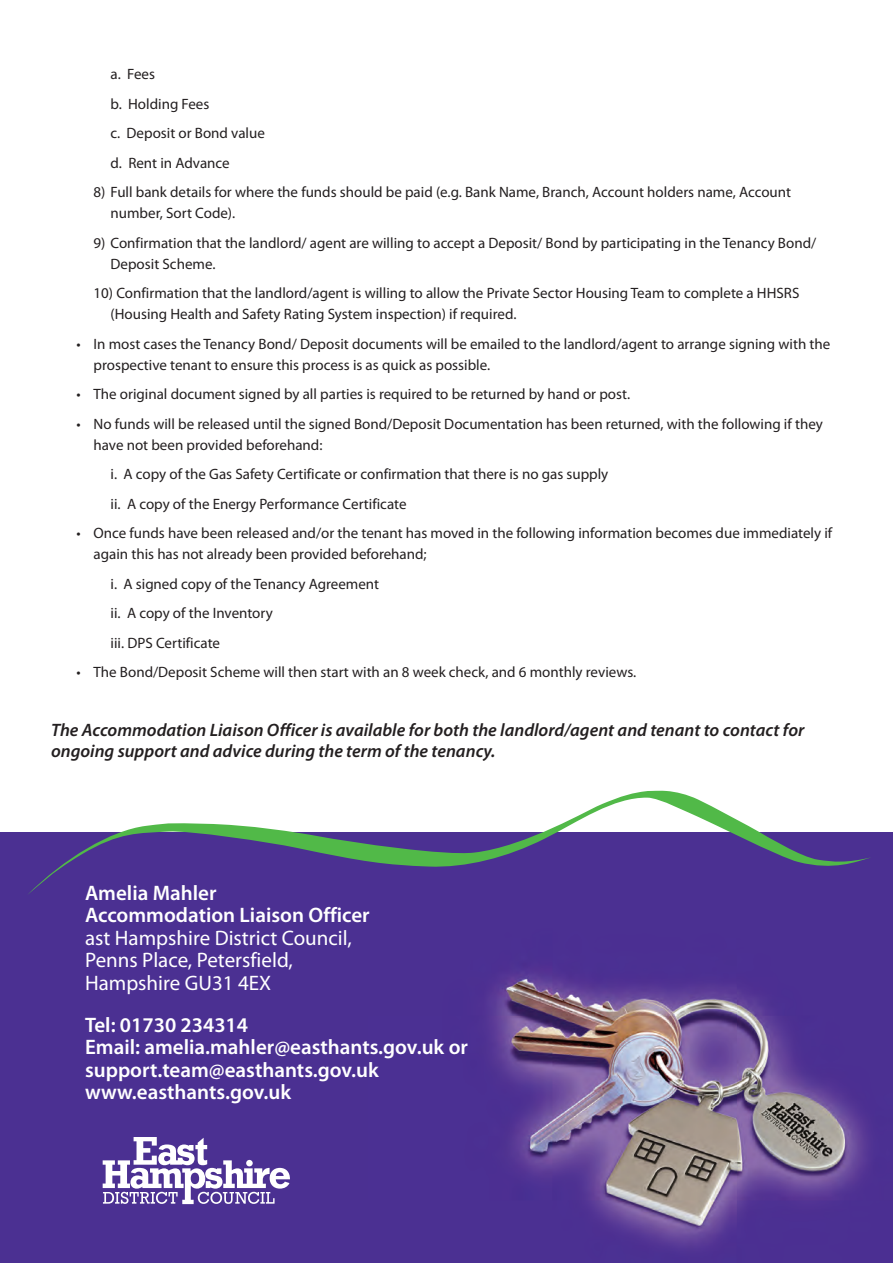
<style>
.page{position:relative;width:893px;height:1263px;background:#fff}
.page>*{position:absolute;margin:0;border:0;box-sizing:border-box;transform-origin:0 0}
.t1{font:600 21px/22.5px "Myriad Pro";color:#fff}
.t2{font:21px/22.5px "Myriad Pro";color:#fff}
.t3{font:italic 600 18px/21px "Myriad Pro";color:#231f20}
.t4{font:15px/29.5px "Myriad Pro";color:#231f20}
</style>
<div class="page">
<img style="left:0;top:832px;width:893px;height:431px">
<svg style="left:27px;top:790px;width:844px;height:105px;fill:#4b3092"></svg>
<svg style="left:103px;top:1137px;width:187px;height:67px"></svg>
<p class="t4" style="left:111px;top:61px;width:156px">a. Fees<br>b. Holding Fees<br>c. Deposit or Bond value d. Rent in Advance</p>
<p class="t4" style="left:111px;top:183px;width:682px;line-height:21px;text-indent:-17px">8) Full bank details for where the funds should be paid (e.g. Bank Name, Branch, Account holders name, Account number, Sort Code).</p>
<p class="t4" style="left:111px;top:233px;width:707px;line-height:21px;text-indent:-17px">9) Confirmation that the landlord/ agent are willing to accept a Deposit/ Bond by participating in the Tenancy Bond/<br>Deposit Scheme.</p>
<p class="t4" style="left:111px;top:284px;width:690px;line-height:21px;text-indent:-17px">10) Confirmation that the landlord/agent is willing to allow the Private Sector Housing Team to complete a HHSRS (Housing Health and Safety Rating System inspection) if required.</p>
<p class="t4" style="left:94px;top:334px;width:738px;line-height:21px;text-indent:-17px">• In most cases the Tenancy Bond/ Deposit documents will be emailed to the landlord/agent to arrange signing with the prospective tenant to ensure this process is as quick as possible.</p>
<p class="t4" style="left:77px;top:381px;width:555px">• The original document signed by all parties is required to be returned by hand or post.</p>
<p class="t4" style="left:94px;top:414px;width:731px;line-height:21px;text-indent:-17px">• No funds will be released until the signed Bond/Deposit Documentation has been returned, with the following if they have not been provided beforehand:</p>
<p class="t4" style="left:111px;top:461px;width:499px">i. A copy of the Gas Safety Certificate or confirmation that there is no gas supply ii. A copy of the Energy Performance Certificate</p>
<p class="t4" style="left:94px;top:524px;width:740px;line-height:21px;text-indent:-17px">• Once funds have been released and/or the tenant has moved in the following information becomes due immediately if again this has not already been provided beforehand;</p>
<p class="t4" style="left:111px;top:570px;width:270px">i. A signed copy of the Tenancy Agreement ii. A copy of the Inventory<br>iii. DPS Certificate</p>
<p class="t4" style="left:77px;top:659px;width:561px">• The Bond/Deposit Scheme will then start with an 8 week check, and 6 monthly reviews.</p>
<p class="t3" style="left:51px;top:721px;width:755px">The Accommodation Liaison Officer is available for both the landlord/agent and tenant to contact for ongoing support and advice during the term of the tenancy.</p>
<h1 class="t1" style="left:85px;top:883px;width:286px">Amelia Mahler<br>Accommodation Liaison Officer</h1>
<h1 class="t2" style="left:85px;top:928px;width:268px">ast Hampshire District Council,<br>Penns Place, Petersfield,<br>Hampshire GU31 4EX</h1>
<h1 class="t1" style="left:85px;top:1015px;width:384px">Tel: 01730 234314<br>Email: amelia.mahler@easthants.gov.uk or support.team@easthants.gov.uk www.easthants.gov.uk</h1>
</div>
